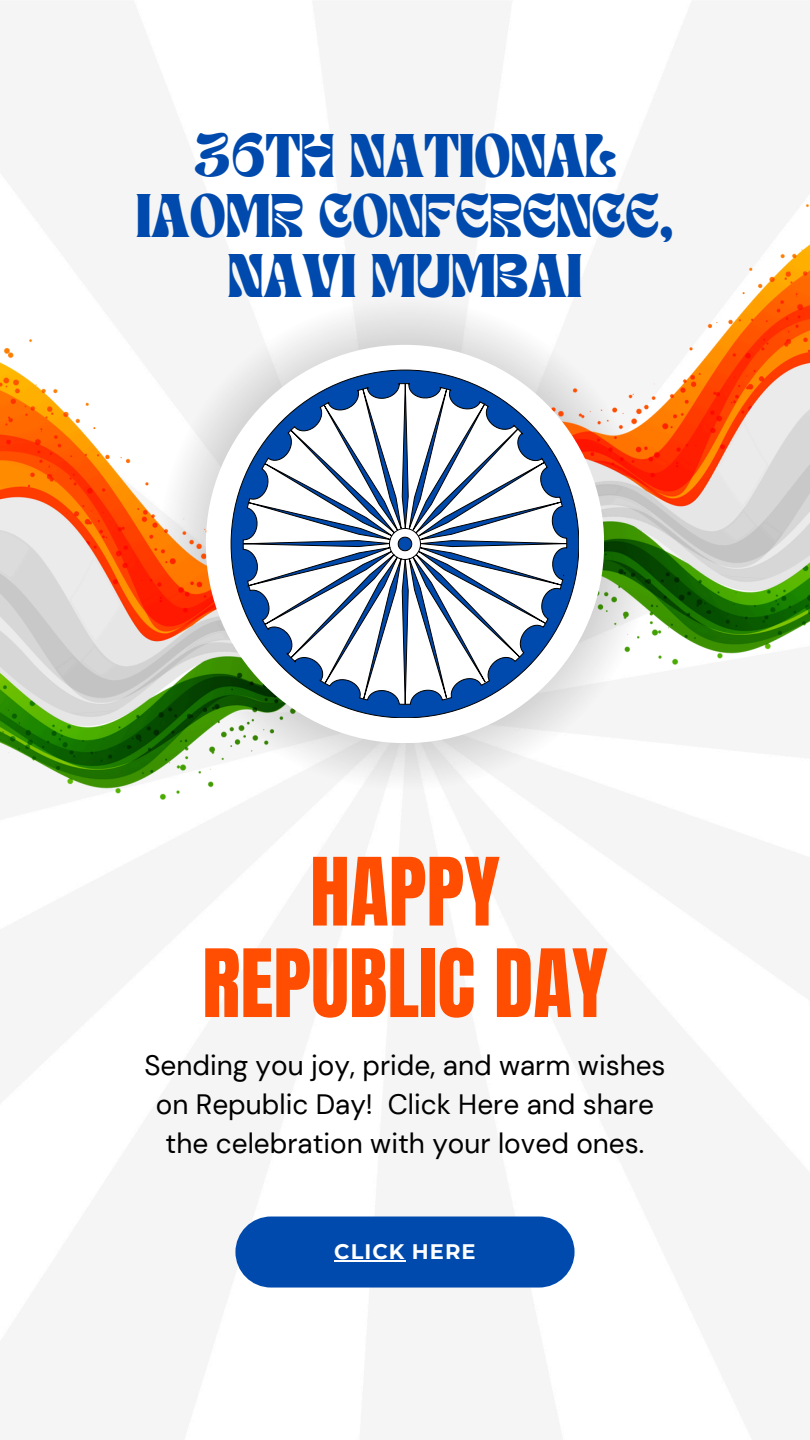
<style>
.page{position:relative;width:810px;height:1440px;background:#fff}
.page>*{position:absolute;margin:0;border:0;box-sizing:border-box;transform-origin:0 0}
.t1{font:80px/91.5px "Anton";color:#ff4d01;text-align:center}
.t2{font:43px/60px "TANNIMBUS";color:#004aad;text-align:center}
.t3{font:28px/39px "DM Sans";color:#000;text-align:center}
.t4{font:700 21px "Montserrat";letter-spacing:.05em;color:#fff}
</style>
<div class="page">
<div style="left:137px;top:276px;width:536px;height:536px;background:#f5f5f5;border-radius:50%"></div>
<img style="left:0;top:324px;width:433px;height:573px">
<img style="left:405px;top:191px;width:405px;height:572px">
<div style="left:206px;top:345px;width:398px;height:398px;background:#fff;border-radius:50%"></div>
<div style="left:235px;top:1217px;width:339px;height:71px;background:#004aad;border-radius:36px"></div>
<hr style="left:334px;top:1260px;width:71px;height:2px;background:#fff">
<svg style="left:231px;top:370px;width:348px;height:348px"></svg>
<svg style="left:243px;top:383px;width:324px;height:322px"></svg>
<p class="t2" style="left:136px;top:131px;width:539px">36TH NATIONAL<br>IAOMR CONFERENCE,<br>NAVI MUMBAI</p>
<p class="t1" style="left:202px;top:847px;width:407px">HAPPY<br>REPUBLIC DAY</p>
<p class="t3" style="left:144px;top:1046px;width:523px">Sending you joy, pride, and warm wishes on Republic Day! Click Here and share the celebration with your loved ones.</p>
<h2 class="t4" style="left:334px;top:1238px;width:143px">CLICK HERE</h2>
</div>
